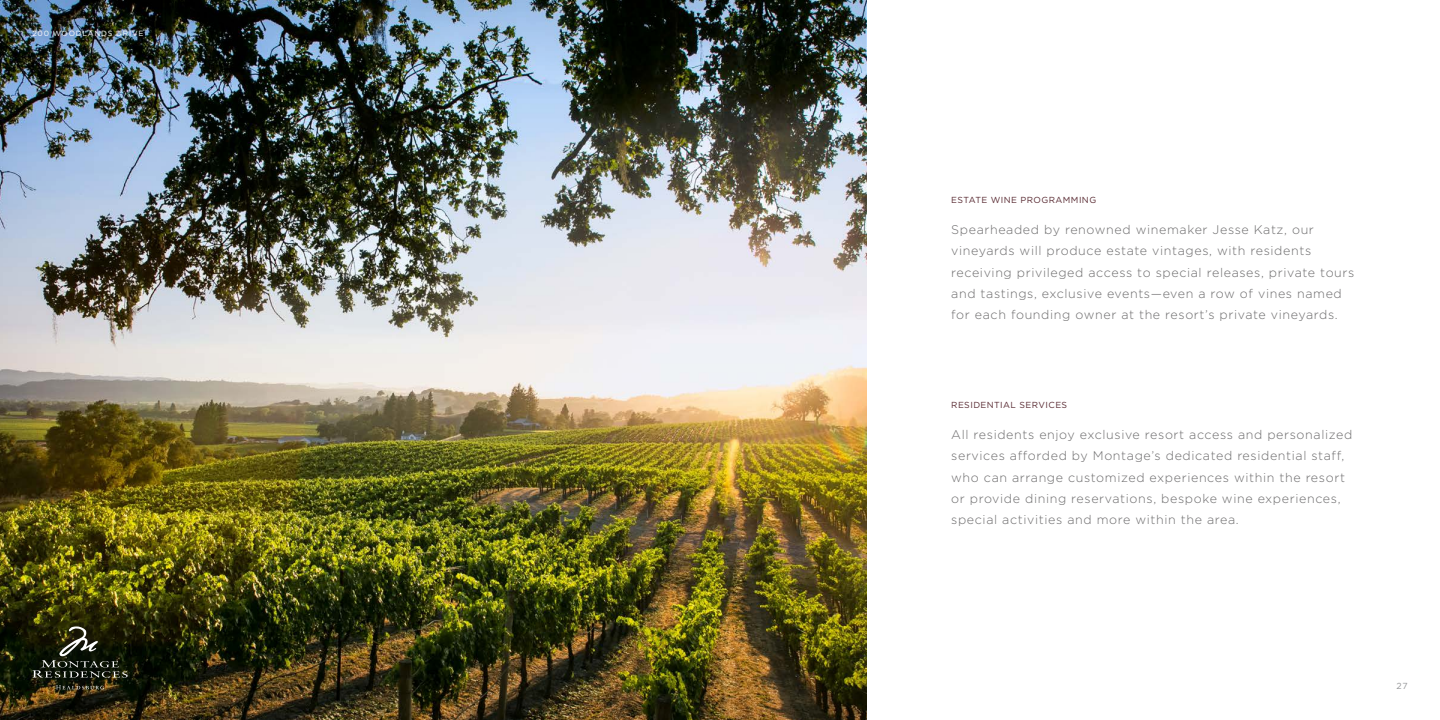
<style>
.page{position:relative;width:1440px;height:720px;background:#fff}
.page>*{position:absolute;margin:0;border:0;box-sizing:border-box;transform-origin:0 0}
.t1{font:300 12.5px/21.2px "Gotham";letter-spacing:.05em;color:#6c6b6c}
.t2{font:8.75px "Gotham";letter-spacing:.05em;color:#582931}
.t3{font:8.75px "Gotham";color:#949597}
.t4{font:7.5px "Gotham";letter-spacing:.1em;color:#fff}
</style>
<div class="page">
<img style="left:0;top:101px;width:866px;height:518px">
<img style="left:0;top:619px;width:866px;height:101px">
<div style="left:23px;top:615px;width:115px;height:85px;background:#231f20;opacity:.63"></div>
<svg style="left:32px;top:626px;width:96px;height:52px;background:#2c301f"></svg>
<svg style="left:56px;top:685px;width:48px;height:4px"></svg>
<img style="left:0;top:0;width:866px;height:101px">
<div style="left:24px;top:21px;width:128px;height:26px;background:#231f20;opacity:.39"></div>
<p class="t4" style="left:32px;top:29px;width:113px">200 WOODLANDS DRIVE</p>
<p class="t2" style="left:951px;top:194px;width:146px">ESTATE WINE PROGRAMMING</p>
<p class="t1" style="left:951px;top:219px;width:405px">Spearheaded by renowned winemaker Jesse Katz, our vineyards will produce estate vintages, with residents receiving privileged access to special releases, private tours and tastings, exclusive events—even a row of vines named for each founding owner at the resort’s private vineyards.</p>
<p class="t2" style="left:951px;top:399px;width:118px">RESIDENTIAL SERVICES</p>
<p class="t1" style="left:951px;top:424px;width:403px">All residents enjoy exclusive resort access and personalized services afforded by Montage’s dedicated residential staff, who can arrange customized experiences within the resort or provide dining reservations, bespoke wine experiences, special activities and more within the area.</p>
<p class="t3" style="left:1396px;top:681px;width:13px">27</p>
</div>
